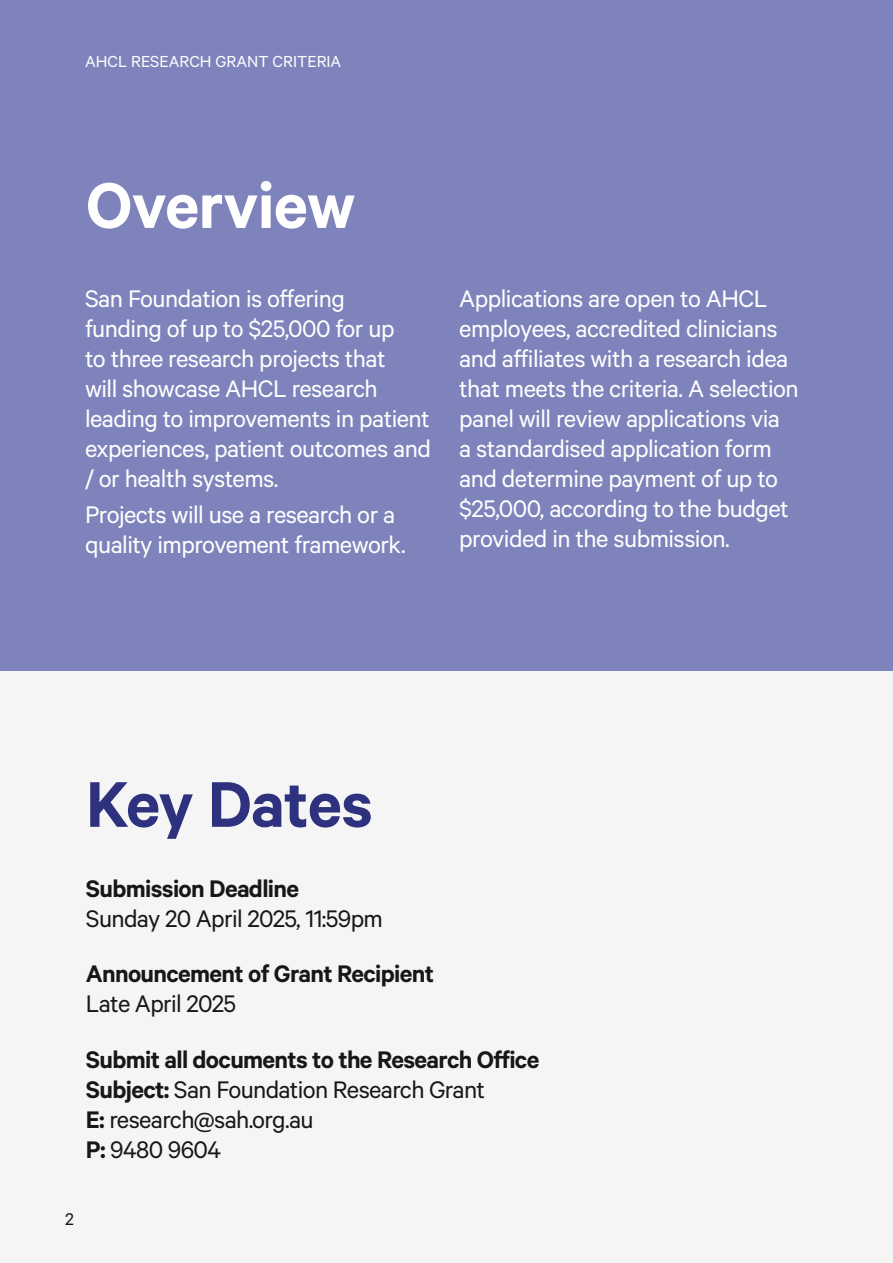
<style>
.page{position:relative;width:893px;height:1263px;background:#fff}
.page>*{position:absolute;margin:0;border:0;box-sizing:border-box;transform-origin:0 0}
.Page_Title{font:600 72.6px "Calibre";letter-spacing:-.015em;color:#2d317e}
.Page_Title-2{font:600 72.6px "Calibre";letter-spacing:-.01em;color:#fff}
.Body{font:27px/30px "Calibre";letter-spacing:-.02em;color:#fff}
.Sub_Heading{font:27px/30px "Calibre";letter-spacing:-.025em;color:#171716}
.Sub_Heading-2{font:600 27px/30px "Calibre";letter-spacing:-.025em;color:#171716}
.t1{font:19.2px "Calibre";color:#171716}
.t2{font:18px "Calibre";color:#fff}
.s1{font-weight:600}
.s2{font-weight:400}
</style>
<div class="page">
<div style="left:0;top:0;width:893px;height:672px;background:#7e84bb"></div>
<div style="left:0;top:672px;width:892px;height:591px;background:#f5f5f5"></div>
<p class="t2" style="left:85px;top:51px;width:258px">AHCL RESEARCH GRANT CRITERIA</p>
<p class="Page_Title-2" style="left:86px;top:162px;width:271px">Overview</p>
<p class="Body" style="left:85px;top:282px;width:347px">San Foundation is offering<br>funding of up to $25,000 for up<br>to three research projects that<br>will showcase AHCL research leading to improvements in patient experiences, patient outcomes and / or health systems.</p>
<p class="Body" style="left:85px;top:499px;width:322px">Projects will use a research or a quality improvement framework.</p>
<p class="Body" style="left:459px;top:282px;width:341px">Applications are open to AHCL employees, accredited clinicians and affiliates with a research idea that meets the criteria. A selection panel will review applications via a standardised application form and determine payment of up to $25,000, according to the budget provided in the submission.</p>
<p class="Page_Title" style="left:86px;top:761px;width:288px">Key Dates</p>
<p class="Sub_Heading" style="left:86px;top:872px;width:298px"><span class="s1">Submission Deadline<br></span>Sunday 20 April 2025, 11:59pm</p>
<p class="Sub_Heading-2" style="left:86px;top:958px;width:350px">Announcement of Grant Recipient<br><span class="s2">Late April 2025</span></p>
<p class="Sub_Heading" style="left:86px;top:1043px;width:455px"><span class="s1">Submit all documents to the Research Office<br>Subject:</span> San Foundation Research Grant<br><span class="s1">E:</span> research@sah.org.au<br><span class="s1">P:</span> 9480 9604</p>
<p class="t1" style="left:65px;top:1208px;width:10px">2</p>
</div>
